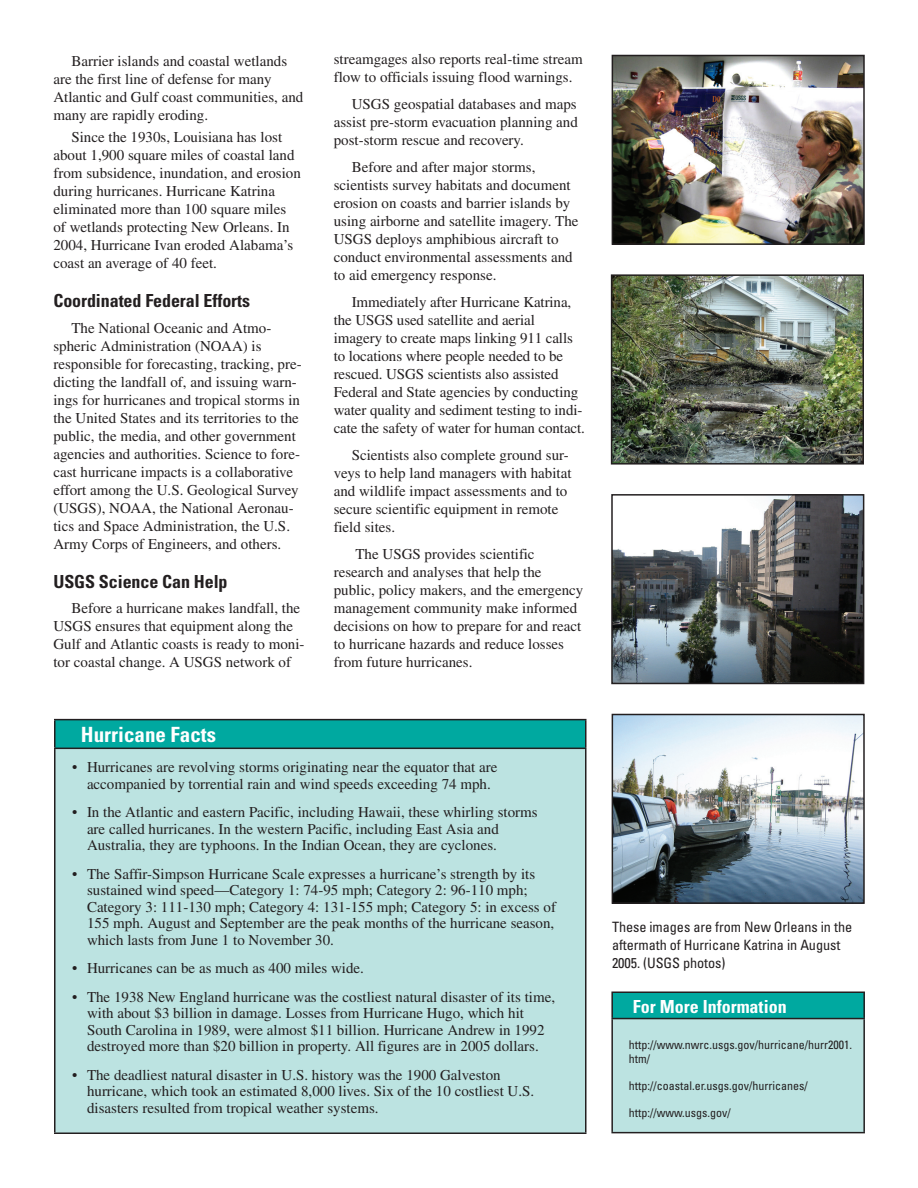
<style>
.page{position:relative;width:918px;height:1188px;background:#fff}
.page>*{position:absolute;margin:0;border:0;box-sizing:border-box;transform-origin:0 0}
.t1{font:700 condensed 21px "Univers";color:#fff}
.t2{font:700 condensed 18px "Univers";letter-spacing:-.005em;color:#231f20}
.t3{font:700 condensed 18px "Univers";color:#fff}
.t4{font:15px/18px "Times";color:#231f20}
.t5{font:condensed 14.25px/18px "Univers";letter-spacing:-.005em;color:#231f20}
.t6{font:condensed 12px/13.5px "Univers";color:#231f20}
</style>
<div class="page">
<div style="left:55px;top:720px;width:531px;height:28px;background:#00a9a0"></div>
<div style="left:55px;top:748px;width:531px;height:385px;background:#bce3e1"></div>
<hr style="left:54px;top:719px;width:532px;height:1px;background:#231f20">
<hr style="left:54px;top:720px;width:2px;height:28px;background:#231f20">
<svg style="left:585px;top:720px;width:1px;height:28px"></svg>
<hr style="left:54px;top:748px;width:532px;height:1px;background:#231f20">
<hr style="left:54px;top:749px;width:2px;height:383px;background:#231f20">
<hr style="left:585px;top:749px;width:1px;height:383px;background:#231f20">
<hr style="left:54px;top:1132px;width:532px;height:2px;background:#231f20">
<div style="left:612px;top:992px;width:252px;height:27px;background:#00a9a0"></div>
<div style="left:612px;top:1019px;width:252px;height:114px;background:#bce3e1"></div>
<hr style="left:611px;top:992px;width:254px;height:1px;background:#231f20">
<hr style="left:611px;top:993px;width:2px;height:25px;background:#231f20">
<hr style="left:863px;top:993px;width:2px;height:25px;background:#231f20">
<hr style="left:611px;top:1018px;width:254px;height:1px;background:#231f20">
<hr style="left:611px;top:1019px;width:2px;height:113px;background:#231f20">
<hr style="left:863px;top:1019px;width:2px;height:113px;background:#231f20">
<hr style="left:611px;top:1132px;width:254px;height:1px;background:#231f20">
<img style="left:615px;top:58px;width:247px;height:184px">
<div style="left:612px;top:55px;width:253px;height:190px;border:2px solid #231f20"></div>
<img style="left:614px;top:497px;width:247px;height:184px">
<div style="left:611px;top:494px;width:253px;height:190px;border:2px solid #231f20"></div>
<img style="left:615px;top:717px;width:247px;height:184px">
<div style="left:612px;top:714px;width:253px;height:190px;border:2px solid #231f20"></div>
<img style="left:614px;top:277px;width:247px;height:185px">
<div style="left:611px;top:274px;width:253px;height:191px;border:2px solid #231f20"></div>
<p class="t4" style="left:53px;top:52px;width:251px;text-indent:18px">Barrier islands and coastal wetlands are the first line of defense for many Atlantic and Gulf coast communities, and many are rapidly eroding.</p>
<p class="t4" style="left:53px;top:128px;width:249px;text-indent:18px">Since the 1930s, Louisiana has lost about 1,900 square miles of coastal land from subsidence, inundation, and erosion during hurricanes. Hurricane Katrina eliminated more than 100 square miles of wetlands protecting New Orleans. In 2004, Hurricane Ivan eroded Alabama’s coast an average of 40 feet.</p>
<p class="t2" style="left:53px;top:290px;width:198px">Coordinated Federal Efforts</p>
<p class="t4" style="left:53px;top:319px;width:250px;text-indent:18px">The National Oceanic and Atmo&shy;spheric Administration (NOAA) is responsible for forecasting, tracking, pre&shy;dicting the landfall of, and issuing warn&shy;ings for hurricanes and tropical storms in the United States and its territories to the public, the media, and other government agencies and authorities. Science to fore&shy;cast hurricane impacts is a collaborative effort among the U.S. Geological Survey (USGS), NOAA, the National Aeronau&shy;tics and Space Administration, the U.S.<br>Army Corps of Engineers, and others.</p>
<p class="t2" style="left:53px;top:570px;width:176px">USGS Science Can Help</p>
<p class="t4" style="left:53px;top:599px;width:253px;text-indent:18px">Before a hurricane makes landfall, the USGS ensures that equipment along the Gulf and Atlantic coasts is ready to moni&shy;tor coastal change. A USGS network of</p>
<p class="t4" style="left:334px;top:50px;width:251px">streamgages also reports real-time stream flow to officials issuing flood warnings.</p>
<p class="t4" style="left:334px;top:95px;width:246px;text-align:justify;text-indent:18px">USGS geospatial databases and maps assist pre-storm evacuation planning and post-storm rescue and recovery.</p>
<p class="t4" style="left:334px;top:158px;width:246px;text-indent:18px">Before and after major storms, scientists survey habitats and document erosion on coasts and barrier islands by using airborne and satellite imagery. The USGS deploys amphibious aircraft to conduct environmental assessments and to aid emergency response.</p>
<p class="t4" style="left:334px;top:293px;width:253px;text-indent:18px">Immediately after Hurricane Katrina, the USGS used satellite and aerial imagery to create maps linking 911 calls to locations where people needed to be rescued. USGS scientists also assisted Federal and State agencies by conducting water quality and sediment testing to indi&shy;cate the safety of water for human contact.</p>
<p class="t4" style="left:334px;top:446px;width:239px;text-indent:18px">Scientists also complete ground sur&shy;veys to help land managers with habitat and wildlife impact assessments and to secure scientific equipment in remote field sites.</p>
<p class="t4" style="left:334px;top:545px;width:251px;text-indent:22px">The USGS provides scientific research and analyses that help the public, policy makers, and the emergency management community make informed decisions on how to prepare for and react to hurricane hazards and reduce losses from future hurricanes.</p>
<h1 class="t1" style="left:81px;top:722px;width:137px">Hurricane Facts</h1>
<p class="t4" style="left:72px;top:759px;width:427px;line-height:16.5px;text-align:center">• Hurricanes are revolving storms originating near the equator that are accompanied by torrential rain and wind speeds exceeding 74 mph.</p>
<p class="t4" style="left:87px;top:804px;width:452px;line-height:16.5px;text-indent:-15px">• In the Atlantic and eastern Pacific, including Hawaii, these whirling storms are called hurricanes. In the western Pacific, including East Asia and<br>Australia, they are typhoons. In the Indian Ocean, they are cyclones.</p>
<p class="t4" style="left:87px;top:865px;width:471px;line-height:16.5px;text-indent:-15px">• The Saffir-Simpson Hurricane Scale expresses a hurricane’s strength by its sustained wind speed—Category 1: 74-95 mph; Category 2: 96-110 mph; Category 3: 111-130 mph; Category 4: 131-155 mph; Category 5: in excess of 155 mph. August and September are the peak months of the hurricane season, which lasts from June 1 to November 30.</p>
<p class="t4" style="left:72px;top:959px;width:294px">• Hurricanes can be as much as 400 miles wide.</p>
<p class="t4" style="left:87px;top:988px;width:470px;line-height:16.5px;text-indent:-15px">• The 1938 New England hurricane was the costliest natural disaster of its time, with about $3 billion in damage. Losses from Hurricane Hugo, which hit South Carolina in 1989, were almost $11 billion. Hurricane Andrew in 1992 destroyed more than $20 billion in property. All figures are in 2005 dollars.</p>
<p class="t4" style="left:87px;top:1066px;width:449px;line-height:16.5px;text-indent:-15px">• The deadliest natural disaster in U.S. history was the 1900 Galveston hurricane, which took an estimated 8,000 lives. Six of the 10 costliest U.S. disasters resulted from tropical weather systems.</p>
<p class="t5" style="left:612px;top:918px;width:242px">These images are from New Orleans in the aftermath of Hurricane Katrina in August<br>2005. (USGS photos)</p>
<p class="t3" style="left:633px;top:995px;width:155px">For More Information</p>
<p class="t6" style="left:629px;top:1038px;width:225px">http://www.nwrc.usgs.gov/hurricane/hurr2001. htm/</p>
<p class="t6" style="left:629px;top:1079px;width:181px">http://coastal.er.usgs.gov/hurricanes/</p>
<p class="t6" style="left:629px;top:1106px;width:104px">http://www.usgs.gov/</p>
</div>
